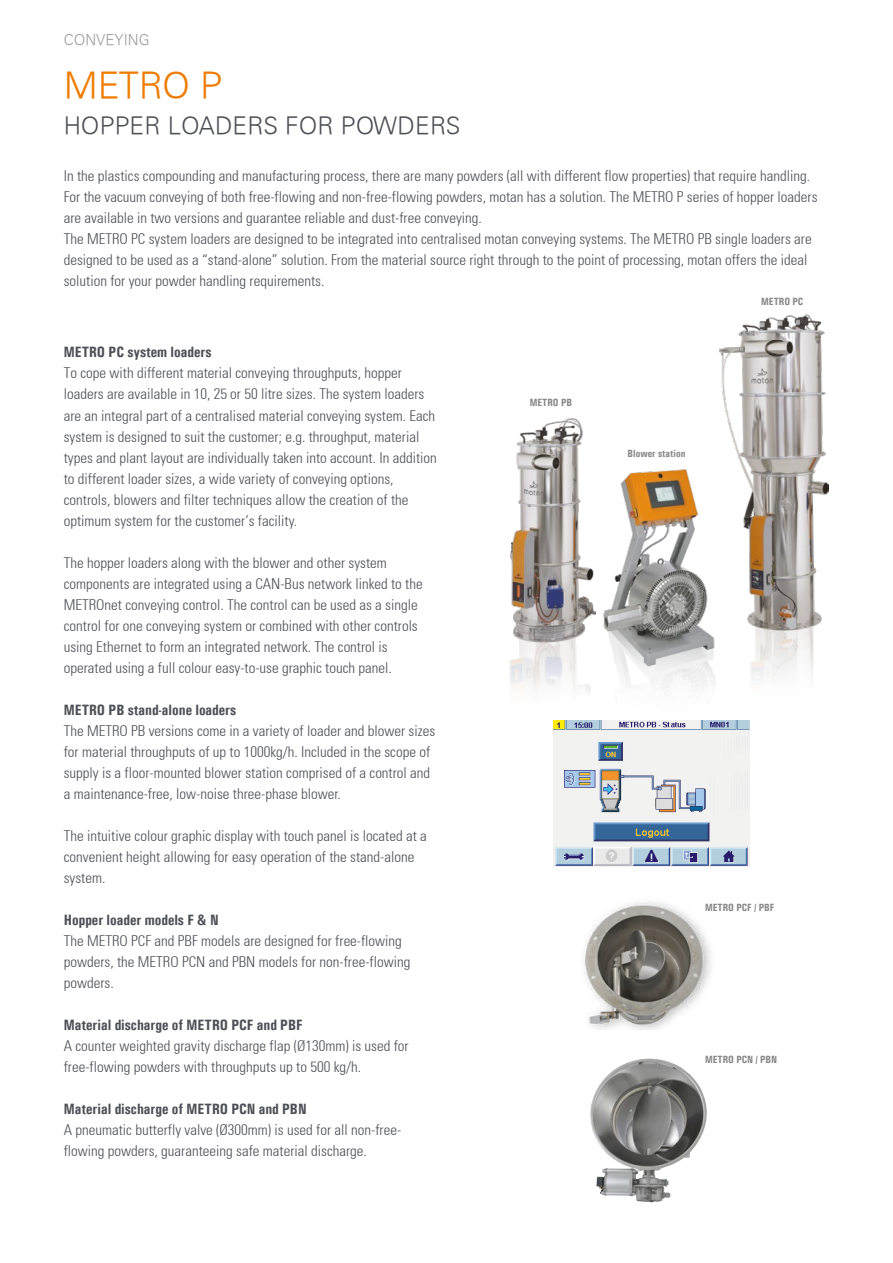
<style>
.page{position:relative;width:893px;height:1263px;background:#fff}
.page>*{position:absolute;margin:0;border:0;box-sizing:border-box;transform-origin:0 0}
.t1{font:300 36px "Univers";letter-spacing:-.01em;color:#ef7c00}
.t2{font:300 24px "Univers";letter-spacing:.01em;color:#4d4f56}
.t3{font:300 condensed 15px/21px "Univers";color:#4d4f56}
.t4{font:700 15px "Univers Condensed";color:#4d4f56}
.t5{font:300 15px "Univers";color:#9c9c9d}
.t6{font:700 10.5px "Univers Condensed";color:#868786}
</style>
<div class="page">
<img style="left:509px;top:419px;width:86px;height:303px">
<img style="left:603px;top:469px;width:112px;height:220px">
<img style="left:554px;top:720px;width:195px;height:147px">
<img style="left:584px;top:902px;width:127px;height:127px">
<img style="left:590px;top:1064px;width:81px;height:138px">
<img style="left:720px;top:315px;width:108px;height:409px">
<p class="t5" style="left:64px;top:31px;width:87px">CONVEYING</p>
<h1 class="t1" style="left:64px;top:64px;width:160px">METRO P</h1>
<h2 class="t2" style="left:64px;top:111px;width:398px">HOPPER LOADERS FOR POWDERS</h2>
<p class="t3" style="left:64px;top:165px;width:755px">In the plastics compounding and manufacturing process, there are many powders (all with different flow properties) that require handling.<br>For the vacuum conveying of both free-flowing and non-free-flowing powders, motan has a solution. The METRO P series of hopper loaders are available in two versions and guarantee reliable and dust-free conveying.<br>The METRO PC system loaders are designed to be integrated into centralised motan conveying systems. The METRO PB single loaders are designed to be used as a “stand-alone” solution. From the material source right through to the point of processing, motan offers the ideal solution for your powder handling requirements.</p>
<p class="t4" style="left:64px;top:343px;width:149px">METRO PC system loaders</p>
<p class="t3" style="left:64px;top:362px;width:375px">To cope with different material conveying throughputs, hopper loaders are available in 10, 25 or 50 litre sizes. The system loaders are an integral part of a centralised material conveying system. Each system is designed to suit the customer; e.g. throughput, material types and plant layout are individually taken into account. In addition to different loader sizes, a wide variety of conveying options, controls, blowers and filter techniques allow the creation of the optimum system for the customer’s facility.</p>
<p class="t3" style="left:64px;top:551px;width:360px">The hopper loaders along with the blower and other system components are integrated using a CAN-Bus network linked to the METROnet conveying control. The control can be used as a single control for one conveying system or combined with other controls using Ethernet to form an integrated network. The control is operated using a full colour easy-to-use graphic touch panel.</p>
<p class="t4" style="left:64px;top:700px;width:174px">METRO PB stand-alone loaders</p>
<p class="t3" style="left:64px;top:719px;width:373px">The METRO PB versions come in a variety of loader and blower sizes for material throughputs of up to 1000kg/h. Included in the scope of supply is a floor-mounted blower station comprised of a control and a maintenance-free, low-noise three-phase blower.</p>
<p class="t3" style="left:64px;top:824px;width:365px">The intuitive colour graphic display with touch panel is located at a convenient height allowing for easy operation of the stand-alone system.</p>
<p class="t4" style="left:64px;top:910px;width:156px">Hopper loader models F &amp; N</p>
<p class="t3" style="left:64px;top:929px;width:348px">The METRO PCF and PBF models are designed for free-flowing powders, the METRO PCN and PBN models for non-free-flowing powders.</p>
<p class="t4" style="left:64px;top:1015px;width:240px">Material discharge of METRO PCF and PBF</p>
<p class="t3" style="left:64px;top:1034px;width:346px">A counter weighted gravity discharge flap (Ø130mm) is used for free-flowing powders with throughputs up to 500 kg/h.</p>
<p class="t4" style="left:64px;top:1099px;width:244px">Material discharge of METRO PCN and PBN</p>
<p class="t3" style="left:64px;top:1118px;width:339px">A pneumatic butterfly valve (Ø300mm) is used for all non-free&shy;flowing powders, guaranteeing safe material discharge.</p>
<p class="t6" style="left:530px;top:396px;width:44px">METRO PB</p>
<p class="t6" style="left:628px;top:447px;width:59px">Blower station</p>
<p class="t6" style="left:761px;top:295px;width:44px">METRO PC</p>
<p class="t6" style="left:705px;top:901px;width:71px">METRO PCF / PBF</p>
<p class="t6" style="left:705px;top:1053px;width:74px">METRO PCN / PBN</p>
</div>
